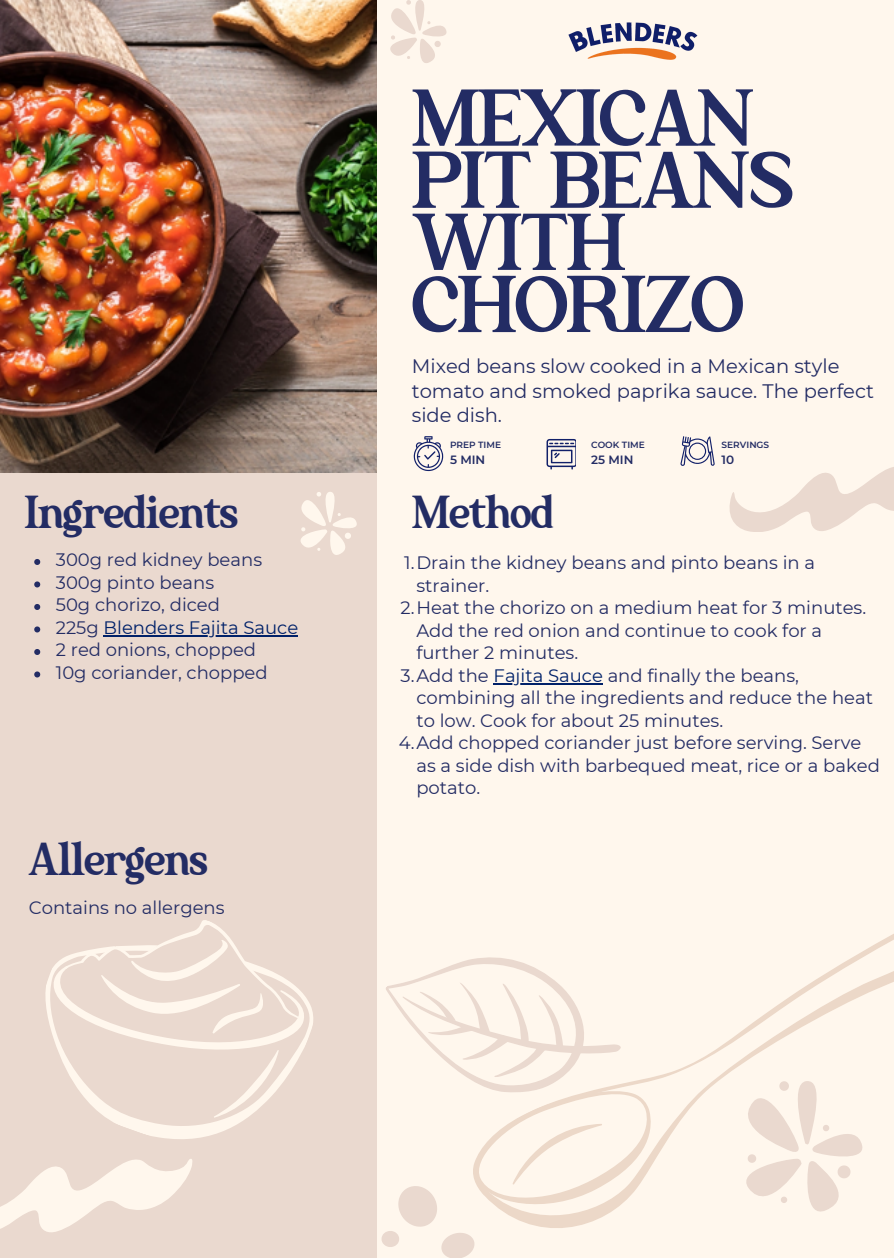
<style>
.page{position:relative;width:894px;height:1258px;background:#fff}
.page>*{position:absolute;margin:0;border:0;box-sizing:border-box;transform-origin:0 0}
.t1{font:79.5px/62.1px "The Texterius";color:#232c64}
.t2{font:45px "The Texterius";color:#232c64}
.t3{font:19.5px/24.3px "Montserrat";color:#232c64}
.t4{font:18px/22.5px "Montserrat";color:#232c64}
.t5{font:18px "Montserrat";color:#002169}
.t6{font:600 12px "Montserrat";color:#232c64}
.t7{font:600 9px "Montserrat";color:#232c64}
.s1{color:#232c64}
.s2{color:#002169}
</style>
<div class="page">
<div style="left:0;top:0;width:893px;height:1258px;background:#fff7ed"></div>
<div style="left:0;top:388px;width:376px;height:870px;background:#ead9cf"></div>
<svg style="left:546px;top:439px;width:29px;height:30px"></svg>
<svg style="left:413px;top:436px;width:30px;height:35px"></svg>
<svg style="left:680px;top:436px;width:34px;height:29px"></svg>
<img style="left:0;top:0;width:376px;height:472px">
<img style="left:568px;top:22px;width:130px;height:38px">
<svg style="left:729px;top:467px;width:164px;height:64px"></svg>
<svg style="left:0;top:1175px;width:188px;height:57px"></svg>
<svg style="left:390px;top:0;width:56px;height:63px"></svg>
<svg style="left:376px;top:898px;width:1px;height:242px"></svg>
<svg style="left:411px;top:959px;width:59px;height:22px"></svg>
<svg style="left:34px;top:559px;width:6px;height:6px"></svg>
<svg style="left:34px;top:581px;width:6px;height:6px"></svg>
<svg style="left:34px;top:604px;width:6px;height:6px"></svg>
<svg style="left:34px;top:626px;width:6px;height:6px"></svg>
<hr style="left:104px;top:635px;width:194px;height:2px;background:#002169">
<svg style="left:34px;top:649px;width:6px;height:6px"></svg>
<svg style="left:34px;top:671px;width:6px;height:6px"></svg>
<svg style="left:300px;top:492px;width:56px;height:63px"></svg>
<svg style="left:39px;top:920px;width:274px;height:255px"></svg>
<svg style="left:470px;top:934px;width:423px;height:278px"></svg>
<svg style="left:381px;top:981px;width:271px;height:277px"></svg>
<hr style="left:493px;top:683px;width:109px;height:2px;background:#002169">
<h2 class="t1" style="left:412px;top:87px;width:381px">MEXICAN<br>PIT BEANS<br>WITH<br>CHORIZO</h2>
<h4 class="t3" style="left:411px;top:354px;width:463px">Mixed beans slow cooked in a Mexican style tomato and smoked paprika sauce. The perfect side dish.</h4>
<p class="t7" style="left:450px;top:439px;width:53px">PREP TIME</p>
<p class="t7" style="left:591px;top:439px;width:55px">COOK TIME</p>
<p class="t7" style="left:721px;top:439px;width:49px">SERVINGS</p>
<p class="t6" style="left:450px;top:452px;width:37px">5 MIN</p>
<p class="t6" style="left:591px;top:452px;width:44px">25 MIN</p>
<p class="t6" style="left:721px;top:452px;width:14px">10</p>
<p class="t2" style="left:25px;top:485px;width:214px">Ingredients</p>
<p class="t2" style="left:412px;top:485px;width:142px">Method</p>
<p class="t4" style="left:56px;top:549px;width:208px">300g red kidney beans</p>
<p class="t4" style="left:56px;top:571px;width:160px">300g pinto beans</p>
<h1 class="t4" style="left:56px;top:594px;width:166px">50g chorizo, diced</h1>
<h3 class="t5" style="left:56px;top:616px;width:244px"><span class="s1">225g</span> Blenders Fajita Sauce</h3>
<h2 class="t4" style="left:56px;top:639px;width:202px">2 red onions, chopped</h2>
<p class="t4" style="left:56px;top:661px;width:213px">10g coriander, chopped</p>
<p class="t2" style="left:29px;top:833px;width:180px">Allergens</p>
<h4 class="t4" style="left:29px;top:897px;width:197px">Contains no allergens</h4>
<p class="t4" style="left:416px;top:551px;width:400px;text-indent:-12px">1.Drain the kidney beans and pinto beans in a strainer.</p>
<p class="t4" style="left:416px;top:596px;width:451px;text-indent:-16px">2.Heat the chorizo on a medium heat for 3 minutes.<br>Add the red onion and continue to cook for a further 2 minutes.</p>
<p class="t4" style="left:400px;top:664px;width:400px">3.Add the <span class="s2">Fajita Sauce</span> and finally the beans,</p>
<p class="t4" style="left:416px;top:686px;width:458px">combining all the ingredients and reduce the heat to low. Cook for about 25 minutes.</p>
<p class="t4" style="left:416px;top:731px;width:465px;text-indent:-18px">4.Add chopped coriander just before serving. Serve as a side dish with barbequed meat, rice or a baked potato.</p>
</div>
